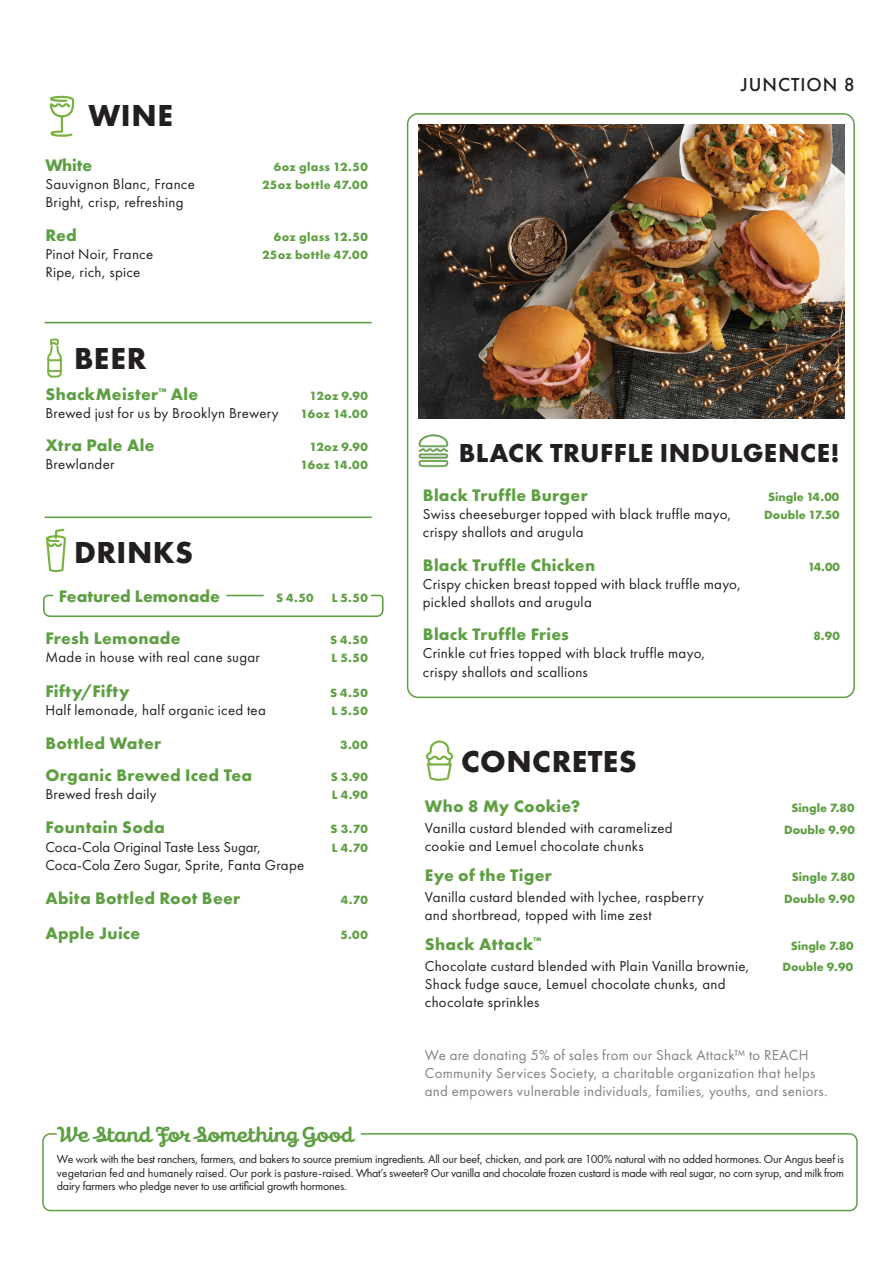
<style>
.page{position:relative;width:893px;height:1263px;background:#fff}
.page>*{position:absolute;margin:0;border:0;box-sizing:border-box;transform-origin:0 0}
.t1{font:700 31.5px "Futura PT";letter-spacing:.015em;color:#231f20}
.t2{font:700 27px "Futura PT";letter-spacing:.015em;color:#231f20}
.t3{font:700 19.5px "Galaxie Cassiopeia";color:#5e9f43}
.t4{font:500 19.5px "Futura PT";letter-spacing:.05em;color:#231f20}
.t5{font:700 17.4px "Futura PT";letter-spacing:.015em;color:#5e9f43}
.t6{font:14.85px/18.1px "Futura PT";letter-spacing:.02em;color:#231f20}
.t7{font:14.85px/17.9px "Futura PT";letter-spacing:.02em;color:#808080}
.t8{font:14.85px "Futura PT";color:#231f20}
.t9{font:700 12.45px "Futura PT";letter-spacing:.015em;color:#5e9f43}
.t10{font:12px/13.5px "Futura PT";letter-spacing:-.02em;color:#231f20;text-align:justify}
</style>
<div class="page">
<div style="left:407px;top:113px;width:448px;height:585px;border:2px solid #5e9f43;border-radius:10px"></div>
<img style="left:418px;top:434px;width:31px;height:34px">
<img style="left:418px;top:125px;width:426px;height:294px">
<hr style="left:45px;top:322px;width:326px;height:1px;background:#5e9f43">
<svg style="left:50px;top:96px;width:25px;height:41px"></svg>
<svg style="left:47px;top:338px;width:15px;height:40px"></svg>
<hr style="left:45px;top:516px;width:326px;height:2px;background:#5e9f43">
<svg style="left:43px;top:528px;width:341px;height:90px"></svg>
<div style="left:42px;top:1133px;width:816px;height:78px;border:2px solid #5e9f43;border-radius:8px"></div>
<svg style="left:425px;top:740px;width:28px;height:41px"></svg>
<hr style="left:427px;top:763px;width:25px;height:2px;background:#7ab140">
<p class="t1" style="left:89px;top:95px;width:86px">WINE</p>
<p class="t5" style="left:45px;top:154px;width:48px">White</p>
<p class="t9" style="left:274px;top:159px;width:96px">6oz glass 12.50</p>
<p class="t6" style="left:45px;top:175px;width:151px">Sauvignon Blanc, France</p>
<p class="t9" style="left:262px;top:177px;width:107px">25oz bottle 47.00</p>
<p class="t6" style="left:45px;top:193px;width:140px">Bright, crisp, refreshing</p>
<p class="t5" style="left:45px;top:224px;width:33px">Red</p>
<p class="t9" style="left:274px;top:229px;width:96px">6oz glass 12.50</p>
<p class="t6" style="left:45px;top:245px;width:109px">Pinot Noir, France</p>
<p class="t9" style="left:262px;top:247px;width:107px">25oz bottle 47.00</p>
<p class="t6" style="left:45px;top:263px;width:97px">Ripe, rich, spice</p>
<p class="t1" style="left:74px;top:338px;width:74px">BEER</p>
<p class="t5" style="left:45px;top:383px;width:154px">ShackMeister<sup>™</sup> Ale</p>
<p class="t9" style="left:309px;top:388px;width:60px">12oz 9.90</p>
<p class="t6" style="left:45px;top:404px;width:235px">Brewed just for us by Brooklyn Brewery</p>
<p class="t9" style="left:301px;top:406px;width:69px">16oz 14.00</p>
<p class="t5" style="left:45px;top:434px;width:111px">Xtra Pale Ale</p>
<p class="t9" style="left:309px;top:439px;width:60px">12oz 9.90</p>
<p class="t6" style="left:45px;top:455px;width:71px">Brewlander</p>
<p class="t9" style="left:301px;top:457px;width:69px">16oz 14.00</p>
<p class="t1" style="left:74px;top:532px;width:121px">DRINKS</p>
<p class="t5" style="left:59px;top:585px;width:162px">Featured Lemonade</p>
<p class="t9" style="left:276px;top:590px;width:39px">S 4.50</p>
<p class="t9" style="left:332px;top:590px;width:38px">L 5.50</p>
<p class="t5" style="left:45px;top:627px;width:137px">Fresh Lemonade</p>
<p class="t9" style="left:330px;top:632px;width:39px">S 4.50</p>
<p class="t6" style="left:45px;top:648px;width:216px">Made in house with real cane sugar</p>
<p class="t9" style="left:332px;top:650px;width:38px">L 5.50</p>
<p class="t5" style="left:45px;top:680px;width:86px">Fifty/Fifty</p>
<p class="t9" style="left:330px;top:685px;width:39px">S 4.50</p>
<p class="t6" style="left:45px;top:701px;width:222px">Half lemonade, half organic iced tea</p>
<p class="t9" style="left:332px;top:703px;width:38px">L 5.50</p>
<p class="t5" style="left:45px;top:732px;width:117px">Bottled Water</p>
<p class="t9" style="left:340px;top:737px;width:29px">3.00</p>
<p class="t5" style="left:45px;top:764px;width:208px">Organic Brewed Iced Tea</p>
<p class="t9" style="left:331px;top:769px;width:39px">S 3.90</p>
<p class="t6" style="left:45px;top:785px;width:113px">Brewed fresh daily</p>
<p class="t9" style="left:332px;top:787px;width:38px">L 4.90</p>
<p class="t5" style="left:45px;top:816px;width:121px">Fountain Soda</p>
<p class="t9" style="left:331px;top:821px;width:39px">S 3.70</p>
<p class="t8" style="left:45px;top:838px;width:217px">Coca-Cola Original Taste Less Sugar,</p>
<p class="t9" style="left:332px;top:839px;width:38px">L 4.70</p>
<p class="t6" style="left:45px;top:855px;width:260px">Coca-Cola Zero Sugar, Sprite, Fanta Grape</p>
<p class="t5" style="left:45px;top:887px;width:196px">Abita Bottled Root Beer</p>
<p class="t9" style="left:341px;top:892px;width:29px">4.70</p>
<p class="t5" style="left:45px;top:921px;width:97px">Apple Juice</p>
<p class="t9" style="left:340px;top:926px;width:29px">5.00</p>
<p class="t4" style="left:741px;top:73px;width:116px">JUNCTION 8</p>
<p class="t2" style="left:459px;top:435px;width:383px">BLACK TRUFFLE INDULGENCE!</p>
<p class="t5" style="left:423px;top:484px;width:166px">Black Truffle Burger</p>
<p class="t9" style="left:768px;top:489px;width:73px">Single 14.00</p>
<p class="t6" style="left:423px;top:505px;width:310px">Swiss cheeseburger topped with black truffle mayo,</p>
<p class="t9" style="left:764px;top:507px;width:77px">Double 17.50</p>
<p class="t6" style="left:423px;top:523px;width:162px">crispy shallots and arugula</p>
<p class="t5" style="left:423px;top:554px;width:174px">Black Truffle Chicken</p>
<p class="t9" style="left:808px;top:558px;width:34px">14.00</p>
<p class="t6" style="left:423px;top:575px;width:320px">Crispy chicken breast topped with black truffle mayo, pickled shallots and arugula</p>
<p class="t5" style="left:423px;top:623px;width:148px">Black Truffle Fries</p>
<p class="t9" style="left:813px;top:628px;width:28px">8.90</p>
<p class="t6" style="left:423px;top:644px;width:284px">Crinkle cut fries topped with black truffle mayo, crispy shallots and scallions</p>
<p class="t1" style="left:461px;top:741px;width:177px">CONCRETES</p>
<p class="t5" style="left:425px;top:795px;width:157px">Who 8 My Cookie?</p>
<p class="t9" style="left:791px;top:800px;width:65px">Single 7.80</p>
<p class="t6" style="left:425px;top:819px;width:249px">Vanilla custard blended with caramelized</p>
<p class="t6" style="left:425px;top:837px;width:220px">cookie and Lemuel chocolate chunks</p>
<p class="t5" style="left:425px;top:864px;width:128px">Eye of the Tiger</p>
<p class="t6" style="left:425px;top:888px;width:281px">Vanilla custard blended with lychee, raspberry</p>
<p class="t6" style="left:425px;top:906px;width:228px">and shortbread, topped with lime zest</p>
<p class="t5" style="left:425px;top:933px;width:118px">Shack Attack<sup>™</sup></p>
<p class="t9" style="left:791px;top:938px;width:65px">Single 7.80</p>
<p class="t6" style="left:425px;top:957px;width:326px">Chocolate custard blended with Plain Vanilla brownie,</p>
<p class="t9" style="left:782px;top:959px;width:72px">Double 9.90</p>
<p class="t6" style="left:425px;top:975px;width:302px">Shack fudge sauce, Lemuel chocolate chunks, and</p>
<p class="t6" style="left:425px;top:992px;width:116px">chocolate sprinkles</p>
<p class="t7" style="left:425px;top:1046px;width:392px">We are donating 5% of sales from our Shack Attack™ to REACH<br>Community Services Society, a charitable organization that helps</p>
<p class="t7" style="left:425px;top:1082px;width:404px">and empowers vulnerable individuals, families, youths, and seniors.</p>
<p class="t9" style="left:784px;top:821px;width:72px">Double 9.90</p>
<p class="t9" style="left:792px;top:869px;width:65px">Single 7.80</p>
<p class="t9" style="left:784px;top:890px;width:72px">Double 9.90</p>
<p class="t3" style="left:57px;top:1121px;width:300px">We Stand For Something Good</p>
<p class="t10" style="left:57px;top:1152px;width:789px">We work with the best ranchers, farmers, and bakers to source premium ingredients. All our beef, chicken, and pork are 100% natural with no added hormones. Our Angus beef is vegetarian fed and humanely raised. Our pork is pasture-raised. What’s sweeter? Our vanilla and chocolate frozen custard is made with real sugar, no corn syrup, and milk from dairy farmers who pledge never to use artificial growth hormones.</p>
</div>
